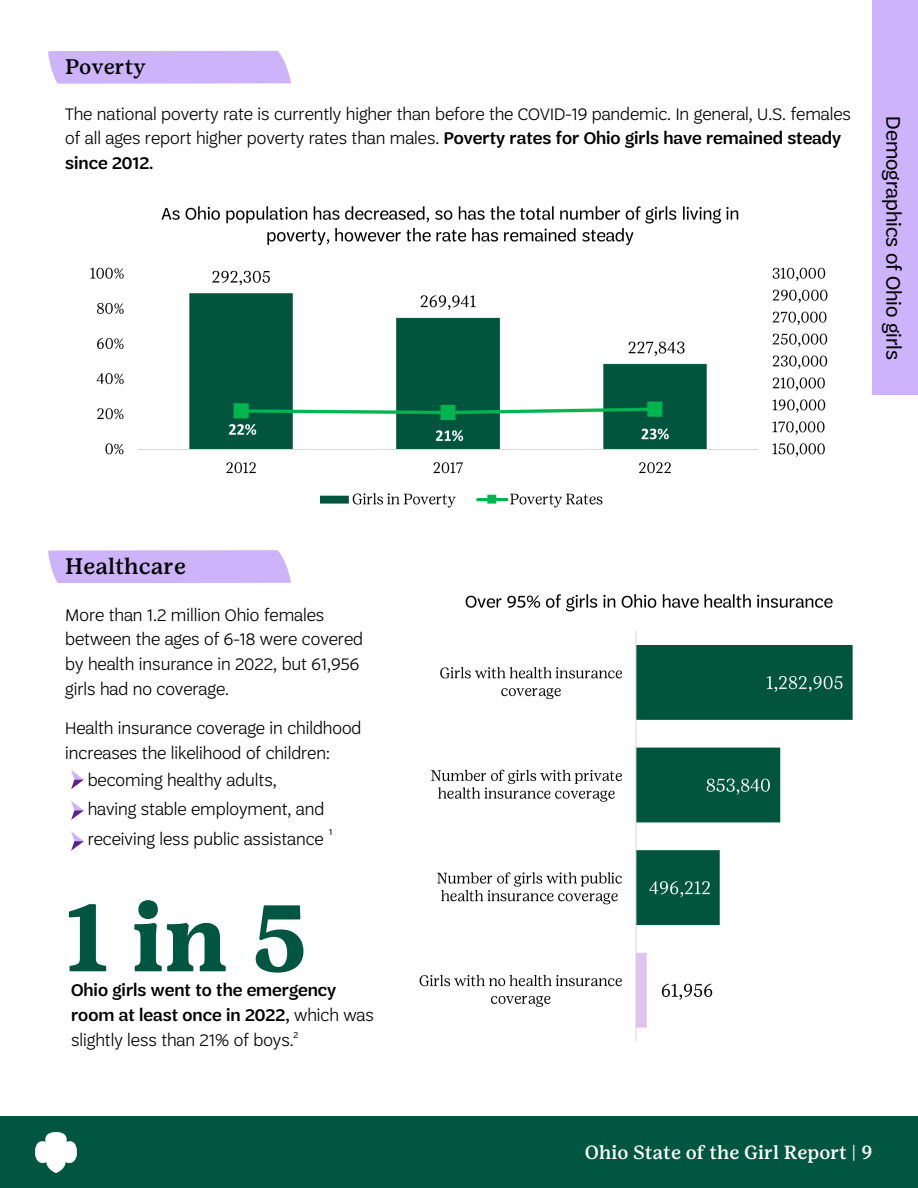
<style>
.page{position:relative;width:918px;height:1188px;background:#fff}
.page>*{position:absolute;margin:0;border:0;box-sizing:border-box;transform-origin:0 0}
.t1{font:700 94.2px "Girl Scout Text";color:#005640}
.t2{font:500 22.5px "Girl Scout Text";color:#000}
.t3{font:21px "Trefoil Sans";color:#000}
.t4{font:500 21px "Girl Scout Text";color:#000}
.t5{font:500 19.05px "Girl Scout Text";color:#fff}
.t6{font:300 18px/24.8px "Trefoil Sans";color:#000}
.t7{font:500 18px/24.8px "Trefoil Sans";color:#000}
.t8{font:9px "Trefoil Sans";color:#000}
.s1{font-weight:500}
.s2{font-weight:300}
</style>
<div class="page">
<img style="left:90px;top:206px;width:738px;height:302px">
<svg style="left:48px;top:550px;width:244px;height:33px"></svg>
<img style="left:419px;top:594px;width:434px;height:447px">
<svg style="left:71px;top:770px;width:12px;height:19px"></svg>
<svg style="left:71px;top:801px;width:12px;height:19px"></svg>
<svg style="left:71px;top:832px;width:12px;height:19px"></svg>
<svg style="left:48px;top:50px;width:243px;height:34px"></svg>
<div style="left:0;top:1117px;width:918px;height:71px;background:#005640"></div>
<img style="left:35px;top:1133px;width:42px;height:39px">
<div style="left:873px;top:0;width:45px;height:394px;background:#cdb3fa"></div>
<p class="t4" style="left:65px;top:54px;width:82px">Poverty</p>
<h2 class="t6" style="left:65px;top:101px;width:787px">The national poverty rate is currently higher than before the COVID-19 pandemic. In general, U.S. females of all ages report higher poverty rates than males. <span class="s1">Poverty rates for Ohio girls have remained steady since 2012.</span></h2>
<p class="t3" style="left:906px;top:116px;width:245px;rotate:90deg">Demographics of Ohio girls</p>
<p class="t2" style="left:65px;top:553px;width:122px">Healthcare</p>
<p class="t6" style="left:65px;top:602px;width:299px">More than 1.2 million Ohio females between the ages of 6-18 were covered by health insurance in 2022, but 61,956 girls had no coverage.</p>
<h2 class="t6" style="left:65px;top:716px;width:298px">Health insurance coverage in childhood increases the likelihood of children:</h2>
<p class="t6" style="left:88px;top:768px;width:190px">becoming healthy adults,</p>
<p class="t6" style="left:88px;top:797px;width:238px">having stable employment, and</p>
<p class="t6" style="left:88px;top:826px;width:238px">receiving less public assistance</p>
<p class="t8" style="left:329px;top:826px;width:5px">1</p>
<p class="t1" style="left:65px;top:883px;width:245px">1in5</p>
<p class="t7" style="left:71px;top:978px;width:304px">Ohio girls went to the emergency room at least once in 2022, <span class="s2">which was slightly less than 21% of boys.</span></p>
<p class="t8" style="left:293px;top:1029px;width:6px">2</p>
<p class="t5" style="left:585px;top:1141px;width:289px">Ohio State of the Girl Report | 9</p>
</div>
